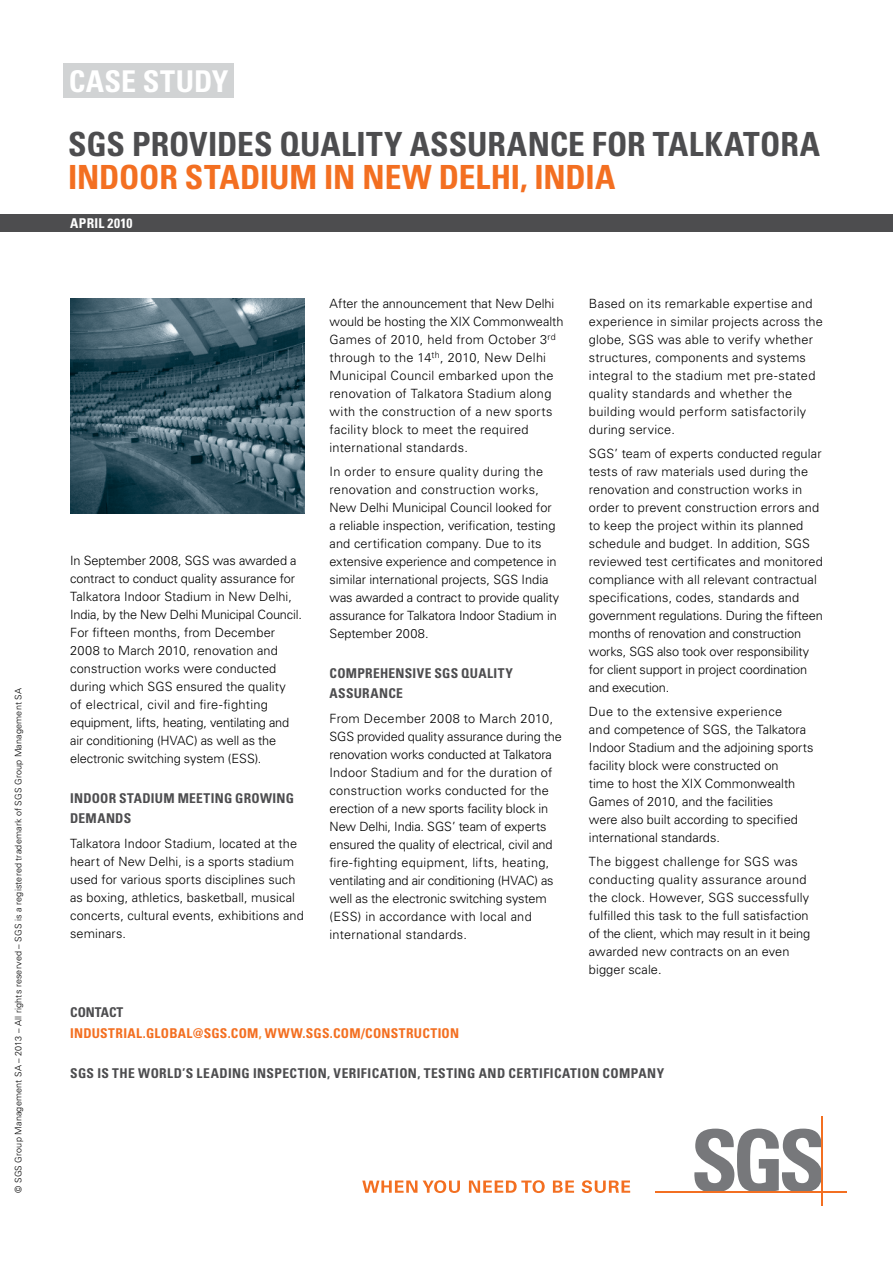
<style>
.page{position:relative;width:893px;height:1263px;background:#fff}
.page>*{position:absolute;margin:0;border:0;box-sizing:border-box;transform-origin:0 0}
.t1{font:700 condensed 33.3px "Univers LT Std";letter-spacing:.005em;color:#4d4d4f}
.t2{font:700 condensed 33.3px "Univers LT Std";letter-spacing:-.005em;color:#f36f21}
.t3{font:700 condensed 30px "Univers LT Std";letter-spacing:.01em;color:#fff}
.t4{font:700 condensed 13.5px/20.2px "Univers LT Std";letter-spacing:.025em;color:#4d4d4f}
.t5{font:700 condensed 13.5px/20.2px "Univers LT Std";letter-spacing:.02em;color:#f36f21}
.t6{font:700 condensed 13.5px "Univers LT Std";letter-spacing:.02em;color:#fff}
.t7{font:300 12.75px/18px "Univers LT Std";letter-spacing:.005em;color:#000}
.t8{font:300 9px "Univers LT Std";letter-spacing:.02em;color:#000}
.s1{color:#4d4d4f}
.s2{color:#f78f2e}
</style>
<div class="page">
<div style="left:64px;top:64px;width:170px;height:34px;background:#d1d3d4"></div>
<img style="left:70px;top:299px;width:234px;height:214px">
<div style="left:0;top:215px;width:893px;height:17px;background:#4d4d4f"></div>
<svg style="left:362px;top:1180px;width:55px;height:13px"></svg>
<svg style="left:423px;top:1180px;width:37px;height:13px"></svg>
<svg style="left:469px;top:1180px;width:76px;height:13px"></svg>
<svg style="left:553px;top:1180px;width:21px;height:13px"></svg>
<svg style="left:582px;top:1180px;width:48px;height:13px"></svg>
<svg style="left:694px;top:1128px;width:127px;height:63px"></svg>
<hr style="left:656px;top:1191px;width:191px;height:2px;background:#f36f21">
<hr style="left:821px;top:1116px;width:2px;height:89px;background:#f36f21">
<p class="t8" style="left:13px;top:1193px;width:506px;rotate:-90deg">© SGS Group Management SA – 2013 – All rights reserved – SGS is a registered trademark of SGS Group Management SA</p>
<h2 class="t3" style="left:69px;top:63px;width:161px">CASE STUDY</h2>
<h1 class="t1" style="left:68px;top:124px;width:754px">SGS PROVIDES QUALITY ASSURANCE FOR TALKATORA</h1>
<h1 class="t2" style="left:68px;top:157px;width:549px">INDOOR STADIUM IN NEW DELHI, INDIA</h1>
<p class="t6" style="left:70px;top:215px;width:64px">APRIL 2010</p>
<p class="t7" style="left:70px;top:552px;width:233px">In September 2008, SGS was awarded a contract to conduct quality assurance for Talkatora Indoor Stadium in New Delhi, India, by the New Delhi Municipal Council.<br>For fifteen months, from December 2008 to March 2010, renovation and construction works were conducted during which SGS ensured the quality<br>of electrical, civil and fire-fighting equipment, lifts, heating, ventilating and air conditioning (HVAC) as well as the electronic switching system (ESS).</p>
<p class="t4" style="left:70px;top:788px;width:224px">INDOOR STADIUM MEETING GROWING<br>DEMANDS</p>
<p class="t7" style="left:70px;top:834px;width:235px">Talkatora Indoor Stadium, located at the heart of New Delhi, is a sports stadium used for various sports disciplines such as boxing, athletics, basketball, musical concerts, cultural events, exhibitions and seminars.</p>
<p class="t7" style="left:330px;top:294px;width:235px">After the announcement that New Delhi would be hosting the XIX Commonwealth Games of 2010, held from October 3<sup>rd </sup>through to the 14<sup>th</sup>, 2010, New Delhi Municipal Council embarked upon the renovation of Talkatora Stadium along with the construction of a new sports facility block to meet the required international standards.</p>
<p class="t7" style="left:330px;top:462px;width:231px">In order to ensure quality during the renovation and construction works, New Delhi Municipal Council looked for a reliable inspection, verification, testing and certification company. Due to its extensive experience and competence in similar international projects, SGS India was awarded a contract to provide quality assurance for Talkatora Indoor Stadium in September 2008.</p>
<p class="t4" style="left:330px;top:663px;width:185px">COMPREHENSIVE SGS QUALITY<br>ASSURANCE</p>
<p class="t7" style="left:330px;top:709px;width:234px">From December 2008 to March 2010, SGS provided quality assurance during the renovation works conducted at Talkatora Indoor Stadium and for the duration of construction works conducted for the erection of a new sports facility block in New Delhi, India. SGS’ team of experts ensured the quality of electrical, civil and fire-fighting equipment, lifts, heating, ventilating and air conditioning (HVAC) as well as the electronic switching system (ESS) in accordance with local and international standards.</p>
<p class="t7" style="left:589px;top:294px;width:235px">Based on its remarkable expertise and experience in similar projects across the globe, SGS was able to verify whether structures, components and systems integral to the stadium met pre-stated quality standards and whether the building would perform satisfactorily during service.</p>
<p class="t7" style="left:589px;top:444px;width:235px">SGS’ team of experts conducted regular tests of raw materials used during the renovation and construction works in order to prevent construction errors and to keep the project within its planned schedule and budget. In addition, SGS reviewed test certificates and monitored compliance with all relevant contractual specifications, codes, standards and government regulations. During the fifteen months of renovation and construction works, SGS also took over responsibility for client support in project coordination and execution.</p>
<p class="t7" style="left:589px;top:703px;width:226px">Due to the extensive experience<br>and competence of SGS, the Talkatora Indoor Stadium and the adjoining sports facility block were constructed on<br>time to host the XIX Commonwealth Games of 2010, and the facilities<br>were also built according to specified international standards.</p>
<p class="t7" style="left:589px;top:853px;width:223px">The biggest challenge for SGS was conducting quality assurance around the clock. However, SGS successfully fulfilled this task to the full satisfaction of the client, which may result in it being awarded new contracts on an even bigger scale.</p>
<p class="t5" style="left:70px;top:1002px;width:390px"><span class="s1">CONTACT<br></span>INDUSTRIAL.GLOBAL@SGS.COM<span class="s2">,</span> WWW.SGS.COM/CONSTRUCTION</p>
<p class="t4" style="left:70px;top:1063px;width:596px">SGS IS THE WORLD’S LEADING INSPECTION, VERIFICATION, TESTING AND CERTIFICATION COMPANY</p>
</div>
